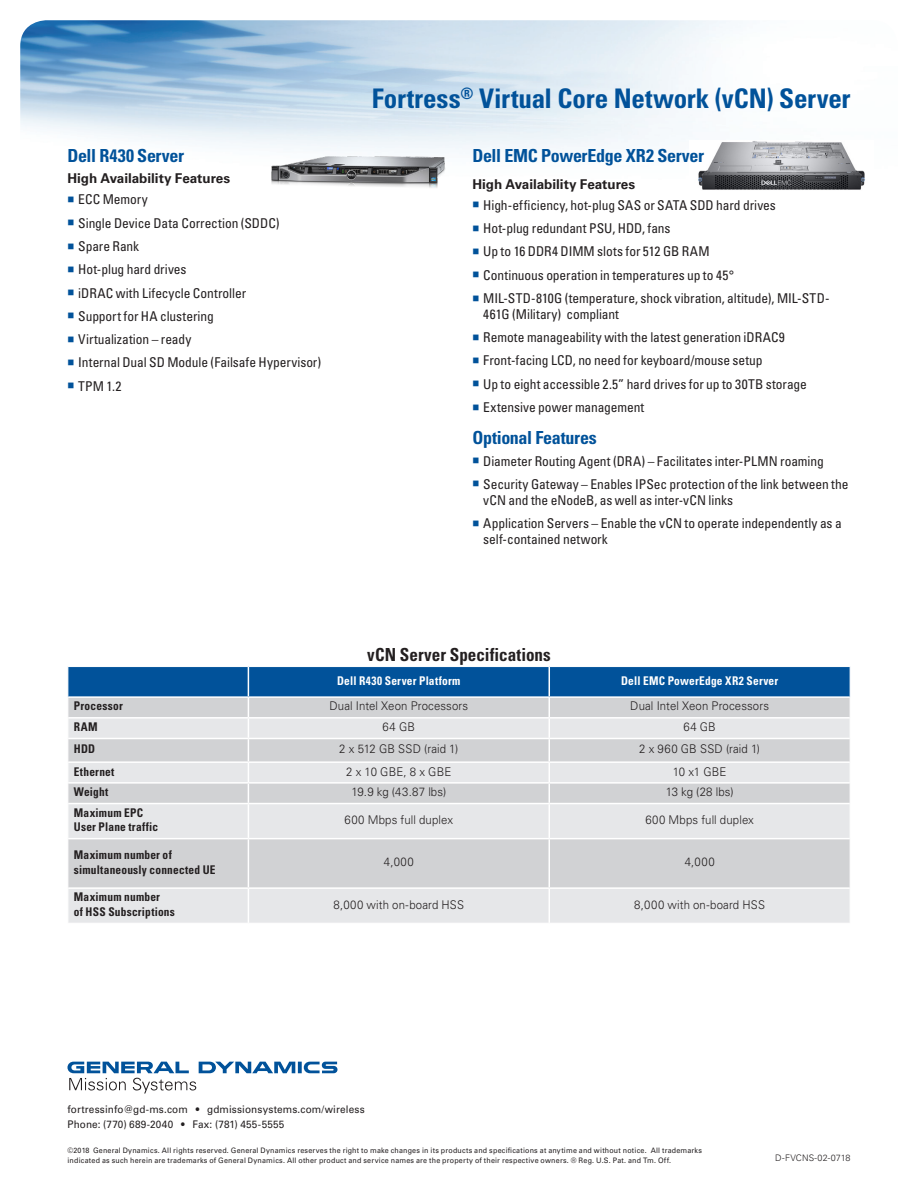
<style>
.page{position:relative;width:918px;height:1188px;background:#fff}
.page>*{position:absolute;margin:0;border:0;box-sizing:border-box;transform-origin:0 0}
._2015_Back_Title{font:700 condensed 27px "Univers LT Std";color:#01529a}
._2015_Subheads{font:700 condensed 18px "Univers LT Std";letter-spacing:-.02em;color:#01529a}
._2015_footnote{font:700 condensed 18px "Univers LT Std";color:#231f20;scale:.95 1}
.t1{font:condensed 13.5px/15.8px "Univers LT Std";letter-spacing:-.005em;color:#231f20}
._2015_Body{font:700 13.5px "Univers LT Std";letter-spacing:-.005em;color:#231f20}
._2015_Subheads-2{font:700 13.5px "Univers LT Std";letter-spacing:-.005em;color:#231f20}
._2015_footnote-2{font:300 12px "Univers LT Std";letter-spacing:.01em;color:#231f20;scale:.95 1}
._2015_footnote-3{font:700 condensed 12px/14.4px "Univers LT Std";letter-spacing:.02em;color:#231f20;scale:.95 1}
._2015_footnote-4{font:700 condensed 12px "Univers LT Std";letter-spacing:.02em;color:#fff;scale:.95 1}
._2015_Address{font:10.5px/15px "Univers LT Std";letter-spacing:.015em;color:#231f20;scale:.95 1}
.t2{font:300 9px "Univers LT Std";letter-spacing:.005em;color:#231f20}
.t3{font:7.5px/9.8px "Univers LT Std";letter-spacing:.03em;color:#231f20;scale:.95 1}
.s1{color:#01529a}
</style>
<div class="page">
<svg style="left:68px;top:1062px;width:269px;height:32px"></svg>
<img style="left:20px;top:20px;width:711px;height:137px">
<img style="left:689px;top:140px;width:176px;height:50px">
<img style="left:271px;top:157px;width:175px;height:31px">
<svg style="left:69px;top:804px;width:781px;height:119px;background:#dddee0"></svg>
<svg style="left:68px;top:667px;width:783px;height:136px;background:#adbfd0"></svg>
<hr style="left:248px;top:804px;width:1px;height:34px;background:#fff">
<hr style="left:549px;top:804px;width:1px;height:34px;background:#fff">
<hr style="left:68px;top:838px;width:180px;height:1px;background:#fff">
<hr style="left:248px;top:838px;width:301px;height:1px;background:#fff">
<hr style="left:248px;top:839px;width:1px;height:48px;background:#fff">
<hr style="left:549px;top:838px;width:301px;height:1px;background:#fff">
<hr style="left:549px;top:839px;width:1px;height:48px;background:#fff">
<hr style="left:68px;top:887px;width:180px;height:2px;background:#fff">
<hr style="left:248px;top:887px;width:301px;height:2px;background:#fff">
<hr style="left:248px;top:889px;width:1px;height:34px;background:#fff">
<hr style="left:549px;top:887px;width:301px;height:2px;background:#fff">
<hr style="left:549px;top:889px;width:1px;height:34px;background:#fff">
<p class="_2015_Subheads" style="left:68px;top:144px;width:118px">Dell R430 Server</p>
<p class="_2015_Body" style="left:68px;top:170px;width:164px">High Availability Features</p>
<p class="t1" style="left:68px;top:191px;width:82px"><span class="s1">■</span> ECC Memory</p>
<p class="t1" style="left:68px;top:215px;width:214px"><span class="s1">■</span> Single Device Data Correction (SDDC)</p>
<p class="t1" style="left:68px;top:238px;width:73px"><span class="s1">■</span> Spare Rank</p>
<p class="t1" style="left:68px;top:261px;width:121px"><span class="s1">■</span> Hot-plug hard drives</p>
<p class="t1" style="left:68px;top:285px;width:180px"><span class="s1">■</span> iDRAC with Lifecycle Controller</p>
<p class="t1" style="left:68px;top:308px;width:148px"><span class="s1">■</span> Support for HA clustering</p>
<p class="t1" style="left:68px;top:331px;width:125px"><span class="s1">■</span> Virtualization – ready</p>
<p class="t1" style="left:68px;top:355px;width:255px"><span class="s1">■</span> Internal Dual SD Module (Failsafe Hypervisor)</p>
<p class="t1" style="left:68px;top:378px;width:56px"><span class="s1">■</span> TPM 1.2</p>
<p class="_2015_Back_Title" style="left:372px;top:82px;width:480px">Fortress<sup>®</sup> Virtual Core Network (vCN) Server</p>
<p class="_2015_Subheads" style="left:472px;top:144px;width:233px">Dell EMC PowerEdge XR2 Server</p>
<p class="_2015_Subheads-2" style="left:472px;top:176px;width:164px">High Availability Features</p>
<p class="t1" style="left:472px;top:197px;width:305px"><span class="s1">■</span> High-efficiency, hot-plug SAS or SATA SDD hard drives</p>
<p class="t1" style="left:472px;top:220px;width:200px"><span class="s1">■</span> Hot-plug redundant PSU, HDD, fans</p>
<p class="t1" style="left:472px;top:243px;width:239px"><span class="s1">■</span> Up to 16 DDR4 DIMM slots for 512 GB RAM</p>
<p class="t1" style="left:472px;top:267px;width:263px"><span class="s1">■</span> Continuous operation in temperatures up to 45°</p>
<p class="t1" style="left:483px;top:290px;width:348px;text-indent:-11px"><span class="s1">■</span> MIL-STD-810G (temperature, shock vibration, altitude), MIL-STD-<br>461G (Military) compliant</p>
<p class="t1" style="left:472px;top:329px;width:314px"><span class="s1">■</span> Remote manageability with the latest generation iDRAC9</p>
<p class="t1" style="left:472px;top:352px;width:292px"><span class="s1">■</span> Front-facing LCD, no need for keyboard/mouse setup</p>
<p class="t1" style="left:472px;top:376px;width:336px"><span class="s1">■</span> Up to eight accessible 2.5” hard drives for up to 30TB storage</p>
<p class="t1" style="left:472px;top:399px;width:173px"><span class="s1">■</span> Extensive power management</p>
<p class="_2015_Subheads" style="left:472px;top:427px;width:126px">Optional Features</p>
<p class="t1" style="left:472px;top:453px;width:353px"><span class="s1">■</span> Diameter Routing Agent (DRA) – Facilitates inter-PLMN roaming</p>
<p class="t1" style="left:483px;top:476px;width:367px;text-indent:-11px"><span class="s1">■</span> Security Gateway – Enables IPSec protection of the link between the vCN and the eNodeB, as well as inter-vCN links</p>
<p class="t1" style="left:483px;top:515px;width:360px;text-indent:-11px"><span class="s1">■</span> Application Servers – Enable the vCN to operate independently as a self-contained network</p>
<p class="_2015_footnote" style="left:367px;top:644px;width:195px">vCN Server Specifications</p>
<p class="_2015_footnote-4" style="left:337px;top:673px;width:131px">Dell R430 Server Platform</p>
<p class="_2015_footnote-4" style="left:621px;top:673px;width:167px">Dell EMC PowerEdge XR2 Server</p>
<p class="_2015_footnote-3" style="left:74px;top:699px;width:53px">Processor</p>
<p class="_2015_footnote-2" style="left:329px;top:699px;width:148px">Dual Intel Xeon Processors</p>
<p class="_2015_footnote-2" style="left:630px;top:699px;width:148px">Dual Intel Xeon Processors</p>
<p class="_2015_footnote-3" style="left:74px;top:720px;width:27px">RAM</p>
<p class="_2015_footnote-2" style="left:383px;top:720px;width:36px">64 GB</p>
<p class="_2015_footnote-2" style="left:683px;top:720px;width:36px">64 GB</p>
<p class="_2015_footnote-3" style="left:74px;top:742px;width:24px">HDD</p>
<p class="_2015_footnote-2" style="left:339px;top:742px;width:127px">2 x 512 GB SSD (raid 1)</p>
<p class="_2015_footnote-2" style="left:639px;top:742px;width:129px">2 x 960 GB SSD (raid 1)</p>
<p class="_2015_footnote-3" style="left:74px;top:764px;width:44px">Ethernet</p>
<p class="_2015_footnote-2" style="left:346px;top:764px;width:112px">2 x 10 GBE, 8 x GBE</p>
<p class="_2015_footnote-2" style="left:673px;top:764px;width:58px">10 x1 GBE</p>
<p class="_2015_footnote-3" style="left:74px;top:785px;width:38px">Weight</p>
<p class="_2015_footnote-2" style="left:351px;top:785px;width:101px">19.9 kg (43.87 lbs)</p>
<p class="_2015_footnote-2" style="left:666px;top:785px;width:73px">13 kg (28 lbs)</p>
<p class="_2015_footnote-3" style="left:74px;top:805px;width:90px">Maximum EPC<br>User Plane traffic</p>
<p class="_2015_footnote-2" style="left:345px;top:813px;width:116px">600 Mbps full duplex</p>
<p class="_2015_footnote-2" style="left:645px;top:813px;width:116px">600 Mbps full duplex</p>
<p class="_2015_footnote-3" style="left:74px;top:848px;width:151px">Maximum number of simultaneously connected UE</p>
<p class="_2015_footnote-2" style="left:384px;top:855px;width:33px">4,000</p>
<p class="_2015_footnote-2" style="left:685px;top:855px;width:33px">4,000</p>
<p class="_2015_footnote-3" style="left:74px;top:890px;width:108px">Maximum number<br>of HSS Subscriptions</p>
<p class="_2015_footnote-2" style="left:333px;top:897px;width:139px">8,000 with on-board HSS</p>
<p class="_2015_footnote-2" style="left:634px;top:897px;width:139px">8,000 with on-board HSS</p>
<p class="_2015_Address" style="left:68px;top:1102px;width:314px">fortressinfo@gd-ms.com • gdmissionsystems.com/wireless<br>Phone: (770) 689-2040 • Fax: (781) 455-5555</p>
<p class="t3" style="left:68px;top:1145px;width:669px">©2018 General Dynamics. All rights reserved. General Dynamics reserves the right to make changes in its products and specifications at anytime and without notice. All trademarks indicated as such herein are trademarks of General Dynamics. All other product and service names are the property of their respective owners. ® Reg. U.S. Pat. and Tm. Off.</p>
<p class="t2" style="left:775px;top:1152px;width:77px">D-FVCNS-02-0718</p>
</div>
